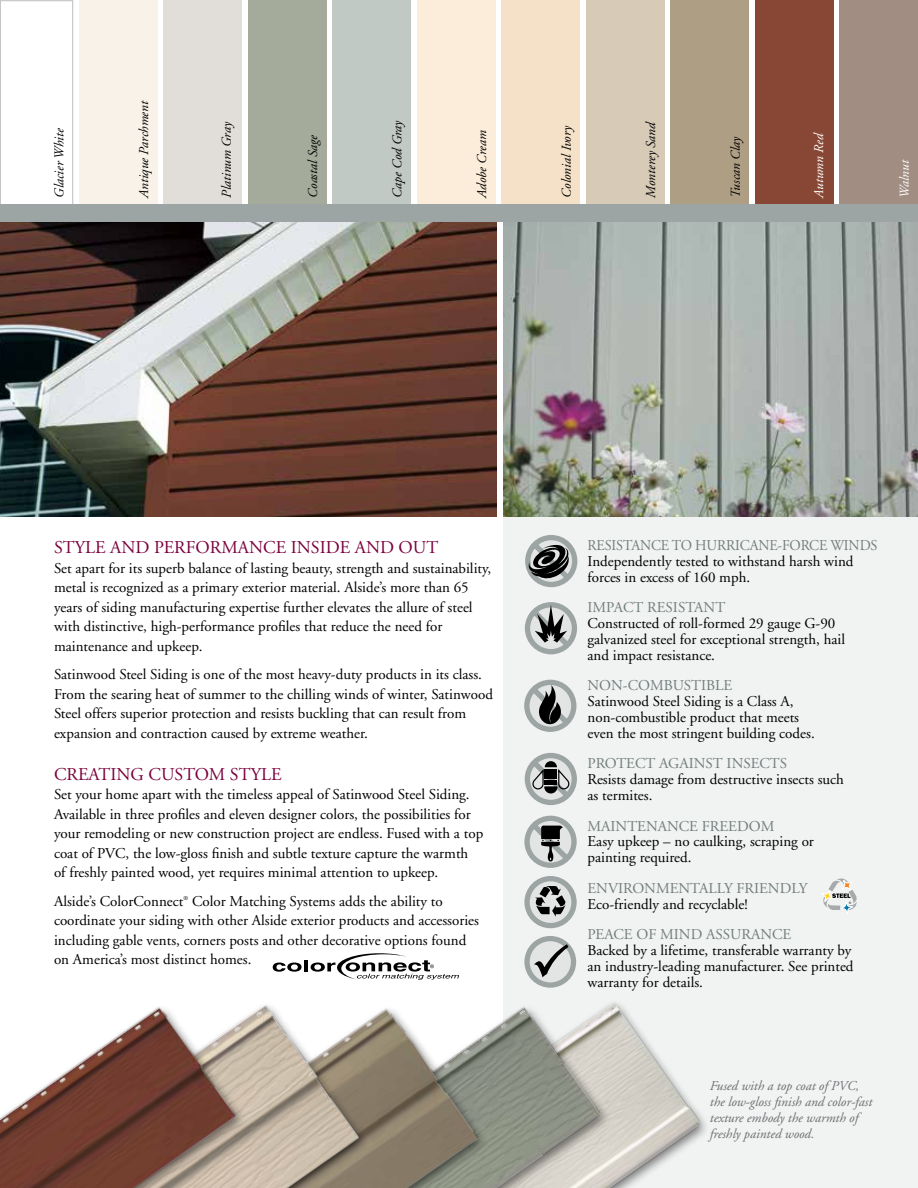
<style>
.page{position:relative;width:918px;height:1188px;background:#fff}
.page>*{position:absolute;margin:0;border:0;box-sizing:border-box;transform-origin:0 0}
.t1{font:18px "Adobe Garamond";color:#7a003c}
.t2{font:15px/19.5px "Adobe Garamond";color:#000}
.t3{font:15px "Adobe Garamond";color:#717e7c}
.t4{font:15px "Adobe Garamond";color:#717e7c;scale:.95 1}
.t5{font:italic 13.5px "Adobe Garamond";color:#000}
.t6{font:italic 13.5px/16.2px "Adobe Garamond";color:#6d6e71}
.t7{font:italic 13.5px "Adobe Garamond";color:#fff}
.t8{font:6px "Adobe Garamond";color:#000}
</style>
<div class="page">
<div style="left:503px;top:511px;width:415px;height:677px;background:#f1f2f2"></div>
<img style="left:614px;top:1002px;width:92px;height:186px">
<img style="left:489px;top:1003px;width:125px;height:185px">
<img style="left:372px;top:1008px;width:114px;height:180px">
<img style="left:257px;top:1005px;width:115px;height:183px">
<img style="left:503px;top:222px;width:415px;height:294px">
<div style="left:0;top:0;width:73px;height:207px;border:1px solid #bcbec0"></div>
<div style="left:79px;top:0;width:78px;height:207px;background:#f8f2e8"></div>
<div style="left:164px;top:0;width:78px;height:207px;background:#e1ded9"></div>
<div style="left:248px;top:0;width:78px;height:207px;background:#a5ab9b"></div>
<div style="left:333px;top:0;width:78px;height:207px;background:#c1c9c5"></div>
<div style="left:417px;top:0;width:78px;height:207px;background:#fbedd9"></div>
<div style="left:502px;top:0;width:78px;height:207px;background:#f4e1c7"></div>
<div style="left:586px;top:0;width:78px;height:207px;background:#d7cbb7"></div>
<div style="left:671px;top:0;width:78px;height:207px;background:#ad9e84"></div>
<div style="left:755px;top:0;width:78px;height:207px;background:#884734"></div>
<div style="left:840px;top:0;width:78px;height:207px;background:#a18d82"></div>
<img style="left:1px;top:222px;width:495px;height:294px">
<img style="left:0;top:1007px;width:257px;height:181px">
<img style="left:0;top:198px;width:1px;height:684px">
<div style="left:0;top:204px;width:918px;height:18px;background:#9ca5a3"></div>
<svg style="left:273px;top:963px;width:29px;height:9px"></svg>
<hr style="left:304px;top:960px;width:4px;height:11px;background:#000">
<svg style="left:311px;top:953px;width:148px;height:27px"></svg>
<svg style="left:822px;top:878px;width:35px;height:36px"></svg>
<svg style="left:524px;top:602px;width:53px;height:53px"></svg>
<svg style="left:525px;top:535px;width:52px;height:53px"></svg>
<svg style="left:527px;top:879px;width:47px;height:47px"></svg>
<div style="left:524px;top:876px;width:53px;height:52px;border:5px solid #9ca5a3;border-radius:50%"></div>
<svg style="left:535px;top:885px;width:31px;height:32px"></svg>
<svg style="left:524px;top:679px;width:53px;height:53px"></svg>
<svg style="left:524px;top:753px;width:53px;height:115px"></svg>
<svg style="left:527px;top:939px;width:47px;height:46px"></svg>
<div style="left:524px;top:936px;width:52px;height:52px;border:5px solid #9ca5a3;border-radius:50%"></div>
<svg style="left:532px;top:943px;width:38px;height:36px"></svg>
<p class="t5" style="left:52px;top:198px;width:71px;rotate:-90deg">Glacier White</p>
<p class="t5" style="left:137px;top:198px;width:99px;rotate:-90deg">Antique Parchment</p>
<p class="t5" style="left:219px;top:198px;width:78px;rotate:-90deg">Platinum Gray</p>
<p class="t5" style="left:306px;top:198px;width:64px;rotate:-90deg">Coastal Sage</p>
<p class="t5" style="left:390px;top:198px;width:80px;rotate:-90deg">Cape Cod Gray</p>
<p class="t5" style="left:475px;top:198px;width:69px;rotate:-90deg">Adobe Cream</p>
<p class="t5" style="left:559px;top:198px;width:75px;rotate:-90deg">Colonial Ivory</p>
<p class="t5" style="left:644px;top:198px;width:78px;rotate:-90deg">Monterey Sand</p>
<p class="t5" style="left:728px;top:198px;width:64px;rotate:-90deg">Tuscan Clay</p>
<p class="t7" style="left:812px;top:198px;width:67px;rotate:-90deg">Autumn Red</p>
<p class="t7" style="left:897px;top:198px;width:40px;rotate:-90deg">Walnut</p>
<p class="t1" style="left:54px;top:538px;width:386px">STYLE AND PERFORMANCE INSIDE AND OUT</p>
<p class="t2" style="left:54px;top:559px;width:439px">Set apart for its superb balance of lasting beauty, strength and sustainability, metal is recognized as a primary exterior material. Alside’s more than 65 years of siding manufacturing expertise further elevates the allure of steel with distinctive, high-performance profiles that reduce the need for maintenance and upkeep.</p>
<p class="t2" style="left:54px;top:665px;width:441px">Satinwood Steel Siding is one of the most heavy-duty products in its class.<br>From the searing heat of summer to the chilling winds of winter, Satinwood Steel offers superior protection and resists buckling that can result from expansion and contraction caused by extreme weather.</p>
<p class="t1" style="left:54px;top:764px;width:229px">CREATING CUSTOM STYLE</p>
<p class="t2" style="left:54px;top:785px;width:431px">Set your home apart with the timeless appeal of Satinwood Steel Siding.<br>Available in three profiles and eleven designer colors, the possibilities for your remodeling or new construction project are endless. Fused with a top coat of PVC, the low-gloss finish and subtle texture capture the warmth of freshly painted wood, yet requires minimal attention to upkeep.</p>
<p class="t2" style="left:54px;top:892px;width:131px">Alside’s ColorConnect</p>
<p class="t8" style="left:184px;top:895px;width:6px">®</p>
<p class="t2" style="left:54px;top:892px;width:426px;text-indent:138px">Color Matching Systems adds the ability to coordinate your siding with other Alside exterior products and accessories including gable vents, corners posts and other decorative options found on America’s most distinct homes.</p>
<p class="t4" style="left:588px;top:537px;width:307px">RESISTANCE TO HURRICANE-FORCE WINDS</p>
<p class="t2" style="left:588px;top:554px;width:268px;line-height:15.8px">Independently tested to withstand harsh wind forces in excess of 160 mph.</p>
<p class="t3" style="left:588px;top:600px;width:139px">IMPACT RESISTANT</p>
<p class="t2" style="left:588px;top:616px;width:259px;line-height:15.8px">Constructed of roll-formed 29 gauge G-90 galvanized steel for exceptional strength, hail and impact resistance.</p>
<p class="t3" style="left:588px;top:678px;width:146px">NON-COMBUSTIBLE</p>
<p class="t2" style="left:588px;top:694px;width:229px;line-height:15.8px">Satinwood Steel Siding is a Class A, non-combustible product that meets even the most stringent building codes.</p>
<p class="t3" style="left:588px;top:756px;width:201px">PROTECT AGAINST INSECTS</p>
<p class="t2" style="left:588px;top:772px;width:258px;line-height:15.8px">Resists damage from destructive insects such as termites.</p>
<p class="t3" style="left:588px;top:818px;width:188px">MAINTENANCE FREEDOM</p>
<p class="t2" style="left:588px;top:834px;width:228px;line-height:15.8px">Easy upkeep – no caulking, scraping or painting required.</p>
<p class="t3" style="left:588px;top:880px;width:20px">Environmentally</p>
<p class="t3" style="left:736px;top:880px;width:19px">Friendly</p>
<p class="t2" style="left:588px;top:894px;width:162px">Eco-friendly and recyclable!</p>
<p class="t3" style="left:588px;top:927px;width:205px">PEACE OF MIND ASSURANCE</p>
<p class="t2" style="left:588px;top:943px;width:268px;line-height:15.8px">Backed by a lifetime, transferable warranty by an industry-leading manufacturer. See printed warranty for details.</p>
<p class="t6" style="left:710px;top:1078px;width:164px">Fused with a top coat of PVC, the low-gloss finish and color-fast texture embody the warmth of freshly painted wood.</p>
</div>
